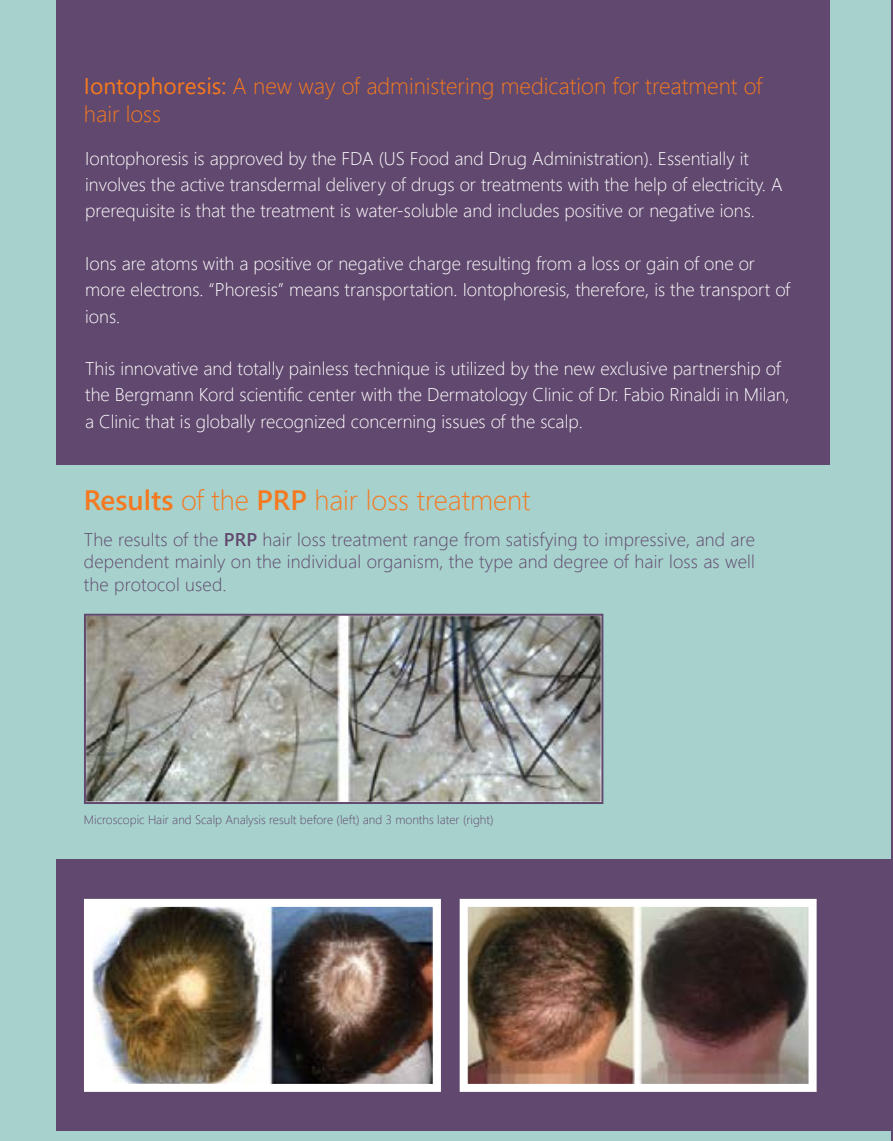
<style>
.page{position:relative;width:893px;height:1141px;background:#a6d1cc}
.page>*{position:absolute;margin:0;border:0;box-sizing:border-box;transform-origin:0 0}
.t1{font:300 28px "Segoe UI";color:#f47920}
.t2{font:300 22.75px/28px "Segoe UI";color:#f47920}
.t3{font:300 18.38px/26.2px "Segoe UI";color:#fff}
.t4{font:300 18.38px/22.8px "Segoe UI";letter-spacing:.01em;color:#61486e;text-align:justify}
.t5{font:300 12.25px "Segoe UI";color:#61486e}
.s1{font-weight:400}
.s2{font-weight:600}
</style>
<div class="page">
<hr style="left:891px;top:0;width:2px;height:1141px;background:#61486e">
<div style="left:57px;top:859px;width:836px;height:272px;background:#61486e"></div>
<img style="left:469px;top:908px;width:339px;height:175px">
<div style="left:460px;top:899px;width:357px;height:193px;border:8px solid #fff"></div>
<div style="left:57px;top:0;width:773px;height:465px;background:#61486e"></div>
<img style="left:87px;top:617px;width:513px;height:184px">
<div style="left:84px;top:614px;width:519px;height:190px;border:2px solid #61486e"></div>
<img style="left:93px;top:908px;width:339px;height:175px">
<div style="left:84px;top:899px;width:357px;height:193px;border:8px solid #fff"></div>
<p class="t2" style="left:84px;top:70px;width:680px"><span class="s1">Iontophoresis:</span> A new way of administering medication for treatment of hair loss</p>
<p class="t3" style="left:85px;top:144px;width:699px">Iontophoresis is approved by the FDA (US Food and Drug Administration). Essentially it involves the active transdermal delivery of drugs or treatments with the help of electricity. A prerequisite is that the treatment is water-soluble and includes positive or negative ions.</p>
<p class="t3" style="left:85px;top:249px;width:707px">Ions are atoms with a positive or negative charge resulting from a loss or gain of one or more electrons. “Phoresis” means transportation. Iontophoresis, therefore, is the transport of ions.</p>
<p class="t3" style="left:85px;top:354px;width:706px">This innovative and totally painless technique is utilized by the new exclusive partnership of the Bergmann Kord scientific center with the Dermatology Clinic of Dr. Fabio Rinaldi in Milan, a Clinic that is globally recognized concerning issues of the scalp.</p>
<h1 class="t1" style="left:84px;top:473px;width:448px"><span class="s2">Results</span> of the <span class="s2">PRP</span> hair loss treatment</h1>
<p class="t4" style="left:84px;top:526px;width:673px">The results of the <span class="s2">PRP</span> hair loss treatment range from satisfying to impressive, and are dependent mainly on the individual organism, the type and degree of hair loss as well the protocol used.</p>
<p class="t5" style="left:84px;top:808px;width:411px">Microscopic Hair and Scalp Analysis result before (left) and 3 months later (right)</p>
</div>
